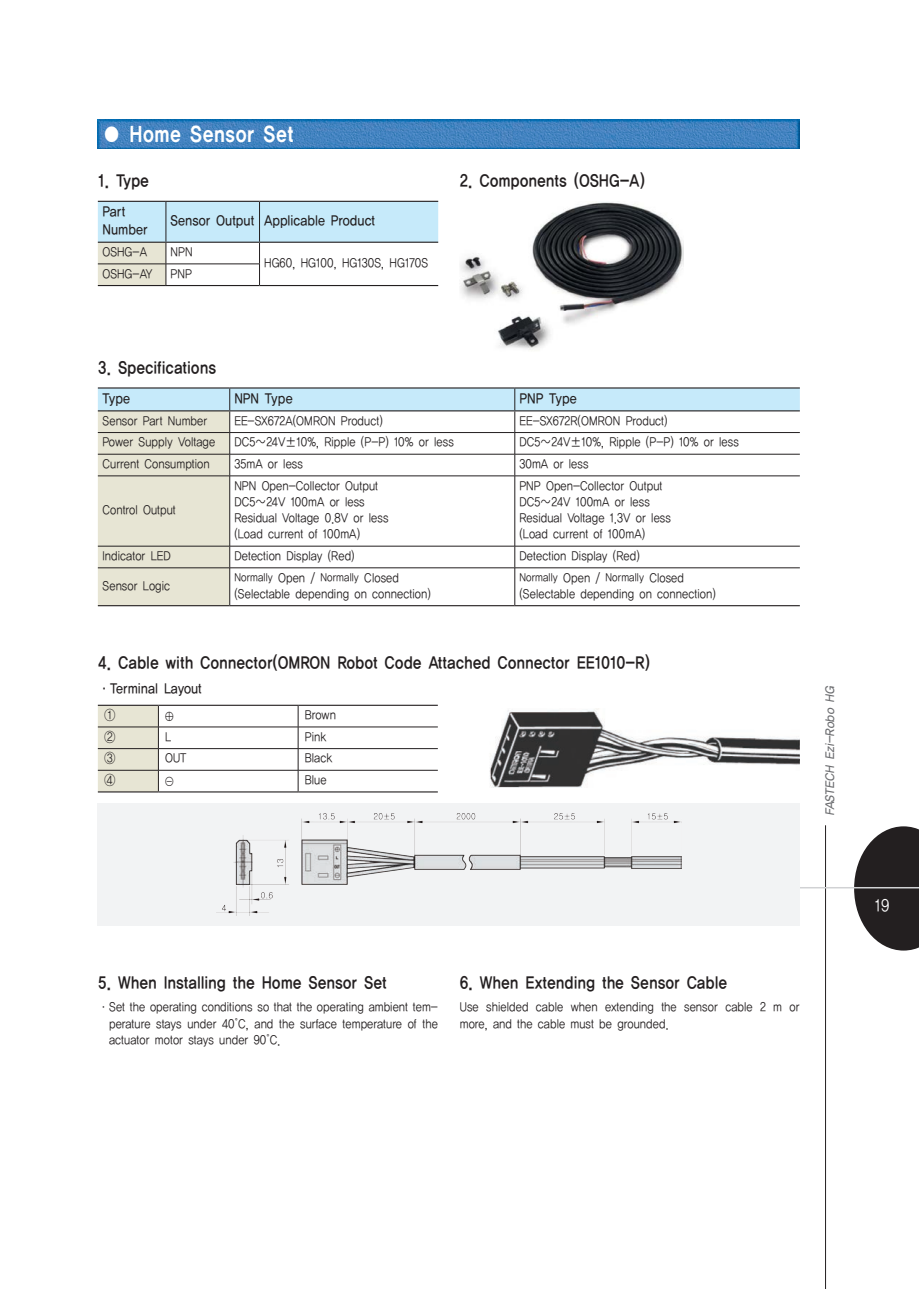
<style>
.page{position:relative;width:919px;height:1289px;background:#fff}
.page>*{position:absolute;margin:0;border:0;box-sizing:border-box;transform-origin:0 0}
.t1{font:22.5px "YDIYGO150 KSCPC EUC H";letter-spacing:-.05em;color:#fff;scale:.85 1}
.t2{font:18px "YDIYGO140 KSCPC EUC H";letter-spacing:-.05em;color:#231f20;scale:.85 1}
.t3{font:18px "YDIYGO120 KSCPC EUC H";color:#fff;scale:.85 1}
.t4{font:15px "YDIYGO130 KSCPC EUC H";letter-spacing:-.05em;color:#231f20;scale:.85 1}
.t5{font:13.5px/16.5px "YDIYGO120 KSCPC EUC H";letter-spacing:-.05em;color:#231f20;scale:.85 1}
.t6{font:13.5px "Arial Unicode MS";color:#231f20;scale:.85 1}
.t7{font:italic 12.9px "YDIYGO130 KSCPC EUC H";color:#6c6d70;scale:.94 1}
.t8{font:12px "YDIYGO120 KSCPC EUC H";letter-spacing:-.05em;color:#231f20;scale:.85 1}
.s1{font-size:13.5px}
.s2{font-family:"Arial"}
</style>
<div class="page">
<svg style="left:854px;top:826px;width:64px;height:124px"></svg>
<hr style="left:825px;top:825px;width:1px;height:463px;background:#231f20">
<hr style="left:799px;top:887px;width:119px;height:1px;background:#d1d2d4">
<img style="left:98px;top:119px;width:701px;height:30px">
<svg style="left:98px;top:388px;width:701px;height:217px"></svg>
<hr style="left:98px;top:567px;width:132px;height:1px;background:#231f20">
<hr style="left:230px;top:567px;width:284px;height:1px;background:#231f20">
<hr style="left:229px;top:568px;width:1px;height:37px;background:#231f20">
<hr style="left:514px;top:567px;width:285px;height:1px;background:#231f20">
<hr style="left:514px;top:568px;width:1px;height:37px;background:#231f20">
<hr style="left:98px;top:410px;width:132px;height:1px;background:#231f20">
<hr style="left:230px;top:410px;width:284px;height:1px;background:#231f20">
<hr style="left:514px;top:410px;width:285px;height:1px;background:#231f20">
<hr style="left:98px;top:387px;width:132px;height:1px;background:#231f20">
<hr style="left:230px;top:387px;width:284px;height:1px;background:#231f20">
<hr style="left:514px;top:387px;width:285px;height:1px;background:#231f20">
<hr style="left:98px;top:605px;width:132px;height:1px;background:#231f20">
<hr style="left:230px;top:605px;width:284px;height:1px;background:#231f20">
<hr style="left:514px;top:605px;width:285px;height:1px;background:#231f20">
<svg style="left:98px;top:202px;width:340px;height:83px"></svg>
<hr style="left:98px;top:201px;width:68px;height:1px;background:#231f20">
<hr style="left:166px;top:201px;width:93px;height:1px;background:#231f20">
<hr style="left:259px;top:201px;width:179px;height:1px;background:#231f20">
<hr style="left:98px;top:242px;width:68px;height:1px;background:#231f20">
<hr style="left:166px;top:242px;width:93px;height:1px;background:#231f20">
<hr style="left:259px;top:242px;width:179px;height:1px;background:#231f20">
<hr style="left:98px;top:285px;width:68px;height:1px;background:#231f20">
<hr style="left:166px;top:285px;width:93px;height:1px;background:#231f20">
<hr style="left:259px;top:285px;width:179px;height:1px;background:#231f20">
<img style="left:460px;top:202px;width:223px;height:148px">
<img style="left:489px;top:708px;width:310px;height:79px">
<hr style="left:158px;top:726px;width:140px;height:1px;background:#231f20">
<hr style="left:298px;top:726px;width:140px;height:1px;background:#231f20">
<hr style="left:158px;top:748px;width:140px;height:1px;background:#231f20">
<hr style="left:298px;top:748px;width:140px;height:1px;background:#231f20">
<hr style="left:158px;top:770px;width:140px;height:1px;background:#231f20">
<svg style="left:98px;top:706px;width:61px;height:85px;background:#dcdaca"></svg>
<hr style="left:298px;top:770px;width:140px;height:1px;background:#231f20">
<svg style="left:298px;top:706px;width:1px;height:85px"></svg>
<hr style="left:98px;top:704px;width:60px;height:2px;background:#231f20">
<hr style="left:158px;top:704px;width:140px;height:2px;background:#231f20">
<hr style="left:298px;top:704px;width:140px;height:2px;background:#231f20">
<hr style="left:98px;top:791px;width:60px;height:1px;background:#231f20">
<hr style="left:158px;top:791px;width:140px;height:1px;background:#231f20">
<hr style="left:298px;top:791px;width:140px;height:1px;background:#231f20">
<div style="left:98px;top:803px;width:701px;height:122px;background:#f2f3f4"></div>
<img style="left:216px;top:813px;width:465px;height:102px">
<p class="t1" style="left:102px;top:121px;width:227px">● Home Sensor Set</p>
<p class="t2" style="left:98px;top:170px;width:62px">1. Type</p>
<p class="t4" style="left:102px;top:203px;width:29px">Part</p>
<p class="t4" style="left:102px;top:221px;width:56px">Number</p>
<p class="t4" style="left:170px;top:212px;width:101px">Sensor Output</p>
<p class="t4" style="left:264px;top:212px;width:133px">Applicable Product</p>
<p class="t5" style="left:102px;top:244px;width:55px">OSHG-A</p>
<p class="t5" style="left:170px;top:244px;width:28px">NPN</p>
<p class="t5" style="left:102px;top:266px;width:61px">OSHG-AY</p>
<p class="t5" style="left:170px;top:266px;width:27px">PNP</p>
<p class="t5" style="left:264px;top:255px;width:195px">HG60, HG100, HG130S, HG170S</p>
<p class="t2" style="left:459px;top:170px;width:220px">2. Components (OSHG-A)</p>
<p class="t2" style="left:98px;top:357px;width:141px">3. Specifications</p>
<p class="t4" style="left:102px;top:390px;width:35px">Type</p>
<p class="t4" style="left:234px;top:390px;width:71px">NPN Type</p>
<p class="t4" style="left:519px;top:390px;width:70px">PNP Type</p>
<p class="t5" style="left:102px;top:412px;width:126px">Sensor Part Number</p>
<p class="t5" style="left:234px;top:412px;width:177px">EE-SX672A(OMRON Product)</p>
<p class="t5" style="left:519px;top:412px;width:177px">EE-SX672R(OMRON Product)</p>
<p class="t5" style="left:102px;top:434px;width:135px">Power Supply Voltage</p>
<p class="t5" style="left:234px;top:434px;width:260px">DC5∼24V±10%, Ripple (P-P) 10% or less</p>
<p class="t5" style="left:519px;top:434px;width:260px">DC5∼24V±10%, Ripple (P-P) 10% or less</p>
<p class="t5" style="left:102px;top:456px;width:128px">Current Consumption</p>
<p class="t5" style="left:234px;top:456px;width:83px">35mA or less</p>
<p class="t5" style="left:519px;top:456px;width:84px">30mA or less</p>
<p class="t5" style="left:102px;top:502px;width:89px">Control Output</p>
<p class="t5" style="left:234px;top:477px;width:171px">NPN Open-Collector Output</p>
<p class="t5" style="left:234px;top:494px;width:156px">DC5∼24V 100mA or less</p>
<p class="t5" style="left:234px;top:510px;width:184px">Residual Voltage 0.8V or less</p>
<p class="t5" style="left:234px;top:526px;width:150px">(Load current of 100mA)</p>
<p class="t5" style="left:519px;top:477px;width:170px">PNP Open-Collector Output</p>
<p class="t5" style="left:519px;top:494px;width:156px">DC5∼24V 100mA or less</p>
<p class="t5" style="left:519px;top:510px;width:181px">Residual Voltage 1.3V or less</p>
<p class="t5" style="left:519px;top:526px;width:150px">(Load current of 100mA)</p>
<p class="t5" style="left:102px;top:548px;width:83px">Indicator LED</p>
<p class="t5" style="left:234px;top:548px;width:144px">Detection Display (Red)</p>
<p class="t5" style="left:519px;top:548px;width:144px">Detection Display (Red)</p>
<p class="t5" style="left:102px;top:577px;width:82px">Sensor Logic</p>
<p class="t8" style="left:234px;top:571px;width:196px">Normally <span class="s1">Open /</span> Normally <span class="s1">Closed</span></p>
<p class="t5" style="left:234px;top:586px;width:233px">(Selectable depending on connection)</p>
<p class="t8" style="left:519px;top:571px;width:196px">Normally <span class="s1">Open /</span> Normally <span class="s1">Closed</span></p>
<p class="t5" style="left:519px;top:586px;width:233px">(Selectable depending on connection)</p>
<p class="t2" style="left:98px;top:652px;width:651px">4. Cable with Connector(OMRON Robot Code Attached Connector EE1010-R)</p>
<p class="t4" style="left:98px;top:680px;width:124px">·Terminal Layout</p>
<p class="t5" style="left:104px;top:707px;width:15px">①</p>
<p class="t6" style="left:165px;top:705px;width:12px">⊕</p>
<p class="t5" style="left:304px;top:707px;width:39px">Brown</p>
<p class="t5" style="left:104px;top:728px;width:15px">②</p>
<p class="t5" style="left:165px;top:728px;width:9px">L</p>
<p class="t5" style="left:304px;top:728px;width:28px">Pink</p>
<p class="t5" style="left:104px;top:750px;width:15px">③</p>
<p class="t5" style="left:165px;top:750px;width:27px">OUT</p>
<p class="t5" style="left:304px;top:750px;width:35px">Black</p>
<p class="t5" style="left:104px;top:772px;width:15px">④</p>
<p class="t6" style="left:165px;top:770px;width:12px">⊝</p>
<p class="t5" style="left:304px;top:772px;width:28px">Blue</p>
<p class="t7" style="left:822px;top:816px;width:143px;rotate:-90deg">FASTECH Ezi-Robo HG</p>
<p class="t2" style="left:98px;top:971px;width:342px">5. When Installing the Home Sensor Set</p>
<p class="t5" style="left:109px;top:998px;width:389px;text-align:justify;text-indent:-11px">·Set the operating conditions so that the operating ambient tem&shy;perature stays under 40<span class="s2">˚</span>C, and the surface temperature of the actuator motor stays under 90<span class="s2">˚</span>C.</p>
<p class="t2" style="left:459px;top:971px;width:317px">6. When Extending the Sensor Cable</p>
<p class="t5" style="left:459px;top:998px;width:402px">Use shielded cable when extending the sensor cable 2 m or more, and the cable must be grounded.</p>
<h2 class="t3" style="left:874px;top:895px;width:20px">19</h2>
</div>
